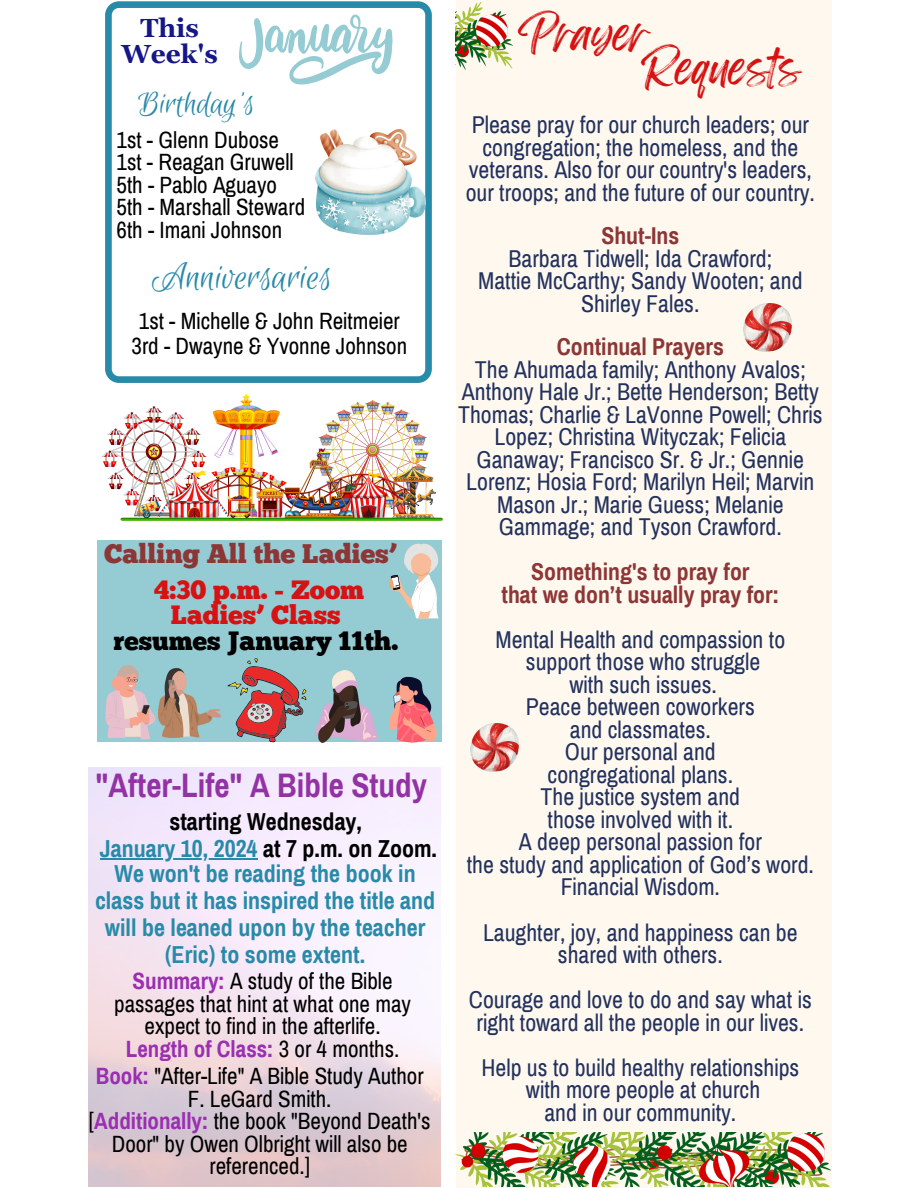
<style>
.page{position:relative;width:918px;height:1188px;background:#fff}
.page>*{position:absolute;margin:0;border:0;box-sizing:border-box;transform-origin:0 0}
.t1{font:40.65px "Feeling Passionate";color:#d61212}
.t2{font:40.5px "Euphoria Script";color:#288aa9}
.t3{font:34.8px "Euphoria Script";color:#288aa9}
.t4{font:700 33.3px "Archivo Narrow";color:#9332a4}
.t5{font:26.85px "Chunk Five";color:#8d3636}
.t6{font:26.55px/25.5px "Chunk Five";color:#d61212;text-align:center}
.t7{font:26.55px "Chunk Five";color:#000}
.t8{font:700 26.25px/25.5px "Georgia Pro";color:#161787;text-align:center}
.t9{font:700 24px/27px "Archivo Narrow";color:#288aa9;text-align:center}
.t10{font:700 24px "Archivo Narrow";color:#000}
.t11{font:23.85px/22.5px "Archivo Narrow";color:#22325e;text-align:center}
.t12{font:700 23.85px "Archivo Narrow";color:#8d3636}
.t13{font:22.95px/22.5px "Archivo Narrow";color:#000;text-align:center}
.t14{font:700 22.95px "Archivo Narrow";color:#9a2fb1}
.s1{color:#000}
.s2{font-weight:700;color:#9a2fb1}
.s3{font-weight:400;color:#000}
</style>
<div class="page">
<div style="left:456px;top:0;width:375px;height:1188px;background:#fff8ef"></div>
<img style="left:456px;top:2px;width:57px;height:68px">
<img style="left:470px;top:724px;width:48px;height:48px">
<img style="left:744px;top:304px;width:48px;height:48px">
<hr style="left:100px;top:858px;width:158px;height:2px;background:#288aa9">
<svg style="left:105px;top:1px;width:327px;height:382px"></svg>
<svg style="left:239px;top:14px;width:154px;height:70px"></svg>
<img style="left:316px;top:129px;width:109px;height:105px">
<img style="left:455px;top:1132px;width:375px;height:54px">
<div style="left:97px;top:540px;width:345px;height:202px;background:#95cbd3"></div>
<svg style="left:388px;top:676px;width:49px;height:67px"></svg>
<img style="left:159px;top:669px;width:61px;height:69px">
<img style="left:316px;top:671px;width:62px;height:72px">
<svg style="left:390px;top:543px;width:49px;height:75px"></svg>
<div style="left:411px;top:553px;width:20px;height:20px;background:#f8bc9a;border-radius:50%"></div>
<svg style="left:105px;top:665px;width:50px;height:74px"></svg>
<div style="left:112px;top:676px;width:15px;height:15px;background:#f6a48f;border-radius:50%"></div>
<svg style="left:227px;top:658px;width:80px;height:84px"></svg>
<img style="left:102px;top:395px;width:340px;height:126px">
<p class="t8" style="left:121px;top:16px;width:98px">This<br>Week's</p>
<p class="t3" style="left:139px;top:85px;width:118px">Birthday's</p>
<p class="t13" style="left:117px;top:129px;width:164px">1st - Glenn Dubose</p>
<p class="t13" style="left:117px;top:151px;width:179px">1st - Reagan Gruwell</p>
<p class="t13" style="left:117px;top:174px;width:162px">5th - Pablo Aguayo</p>
<p class="t13" style="left:117px;top:197px;width:190px">5th - Marshall Steward</p>
<p class="t13" style="left:117px;top:219px;width:167px">6th - Imani Johnson</p>
<p class="t2" style="left:152px;top:256px;width:181px">Anniversaries</p>
<p class="t13" style="left:139px;top:310px;width:263px">1st - Michelle &amp; John Reitmeier</p>
<p class="t13" style="left:132px;top:335px;width:277px">3rd - Dwayne &amp; Yvonne Johnson</p>
<p class="t5" style="left:104px;top:542px;width:295px">Calling All the Ladies’</p>
<p class="t6" style="left:154px;top:579px;width:212px">4:30 p.m. - Zoom<br>Ladies’ Class</p>
<p class="t7" style="left:113px;top:630px;width:286px">resumes January 11th.</p>
<p class="t4" style="left:96px;top:767px;width:333px">"After-Life" A Bible Study</p>
<p class="t10" style="left:169px;top:809px;width:194px">starting Wednesday,</p>
<p class="t9" style="left:100px;top:835px;width:339px">January 10, 2024 <span class="s1">at 7 p.m. on Zoom.</span></p>
<p class="t9" style="left:95px;top:861px;width:342px">We won't be reading the book in class but it has inspired the title and will be leaned upon by the teacher (Eric) to some extent.</p>
<p class="t13" style="left:114px;top:970px;width:298px"><span class="s2">Summary:</span> A study of the Bible passages that hint at what one may expect to find in the afterlife.</p>
<p class="t14" style="left:126px;top:1037px;width:275px">Length of Class: <span class="s3">3 or 4 months.</span></p>
<p class="t13" style="left:96px;top:1065px;width:329px"><span class="s2">Book:</span> "After-Life" A Bible Study Author<br>F. LeGard Smith.</p>
<p class="t13" style="left:89px;top:1110px;width:343px">[<span class="s2">Additionally:</span> the book "Beyond Death's<br>Door" by Owen Olbright will also be referenced.]</p>
<p class="t1" style="left:518px;top:0;width:133px">Prayer</p>
<p class="t1" style="left:642px;top:35px;width:161px">Requests</p>
<p class="t11" style="left:466px;top:114px;width:351px">Please pray for our church leaders; our congregation; the homeless, and the veterans. Also for our country's leaders, our troops; and the future of our country.</p>
<p class="t12" style="left:601px;top:223px;width:80px">Shut-Ins</p>
<p class="t11" style="left:509px;top:247px;width:265px">Barbara Tidwell; Ida Crawford;</p>
<p class="t11" style="left:478px;top:270px;width:326px">Mattie McCarthy; Sandy Wooten; and<br>Shirley Fales.</p>
<p class="t12" style="left:557px;top:334px;width:169px">Continual Prayers</p>
<p class="t11" style="left:458px;top:359px;width:366px">The Ahumada family; Anthony Avalos; Anthony Hale Jr.; Bette Henderson; Betty Thomas; Charlie &amp; LaVonne Powell; Chris Lopez; Christina Wityczak; Felicia Ganaway; Francisco Sr. &amp; Jr.; Gennie Lorenz; Hosia Ford; Marilyn Heil; Marvin Mason Jr.; Marie Guess; Melanie Gammage; and Tyson Crawford.</p>
<p class="t12" style="left:531px;top:559px;width:220px">Something's to pray for</p>
<p class="t12" style="left:502px;top:582px;width:279px">that we don’t usually pray for:</p>
<p class="t11" style="left:496px;top:629px;width:291px">Mental Health and compassion to</p>
<p class="t11" style="left:526px;top:651px;width:236px">support those who struggle</p>
<p class="t11" style="left:569px;top:674px;width:149px">with such issues.</p>
<p class="t11" style="left:526px;top:696px;width:230px">Peace between coworkers</p>
<p class="t11" style="left:570px;top:719px;width:143px">and classmates.</p>
<p class="t11" style="left:565px;top:741px;width:152px">Our personal and</p>
<p class="t11" style="left:548px;top:764px;width:187px">congregational plans.</p>
<p class="t11" style="left:541px;top:786px;width:201px">The justice system and</p>
<p class="t11" style="left:548px;top:809px;width:187px">those involved with it.</p>
<p class="t11" style="left:519px;top:831px;width:245px">A deep personal passion for</p>
<p class="t11" style="left:467px;top:854px;width:349px">the study and application of God’s word.</p>
<p class="t11" style="left:561px;top:876px;width:161px">Financial Wisdom.</p>
<p class="t11" style="left:483px;top:921px;width:316px">Laughter, joy, and happiness can be shared with others.</p>
<p class="t11" style="left:469px;top:989px;width:344px">Courage and love to do and say what is right toward all the people in our lives.</p>
<p class="t11" style="left:481px;top:1056px;width:319px">Help us to build healthy relationships</p>
<p class="t11" style="left:526px;top:1079px;width:236px">with more people at church</p>
<p class="t11" style="left:544px;top:1101px;width:193px">and in our community.</p>
</div>
